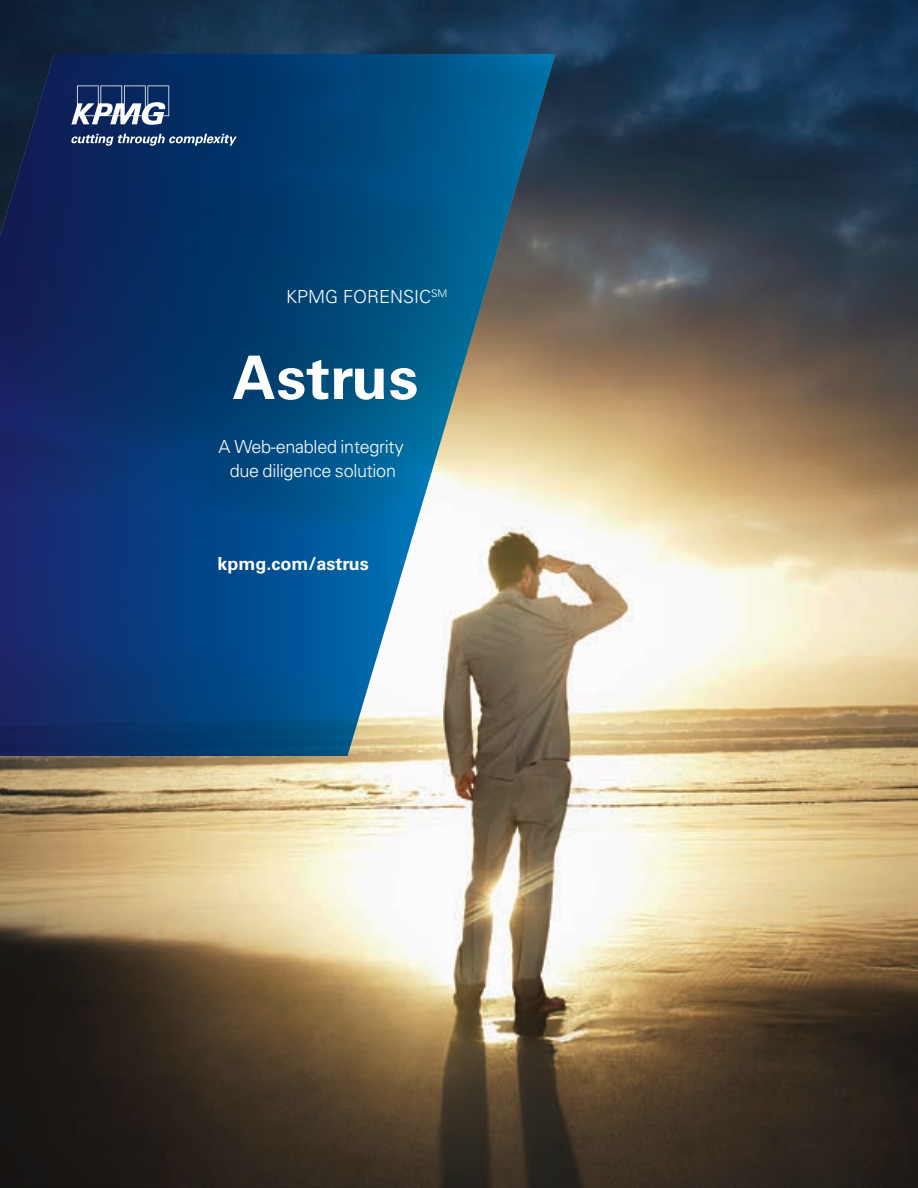
<style>
.page{position:relative;width:918px;height:1188px;background:#fff}
.page>*{position:absolute;margin:0;border:0;box-sizing:border-box;transform-origin:0 0}
.t1{font:700 60px "Univers LT Std";letter-spacing:.005em;color:#fff}
.t2{font:300 18px/24px "Univers LT Std";letter-spacing:-.015em;color:#fff;text-align:center}
.t3{font:700 18px "Univers LT Std";color:#fff}
</style>
<div class="page">
<img style="left:0;top:0;width:918px;height:1188px">
<svg style="left:0;top:54px;width:555px;height:702px;background:#27547d"></svg>
<svg style="left:71px;top:86px;width:166px;height:60px;background:#35537e"></svg>
<p class="t2" style="left:286px;top:285px;width:163px">KPMG FORENSIC<sup>SM</sup></p>
<h1 class="t1" style="left:233px;top:343px;width:187px">Astrus</h1>
<p class="t2" style="left:219px;top:435px;width:187px">A Web-enabled integrity due diligence solution</p>
<p class="t3" style="left:218px;top:553px;width:153px">kpmg.com/astrus</p>
</div>
